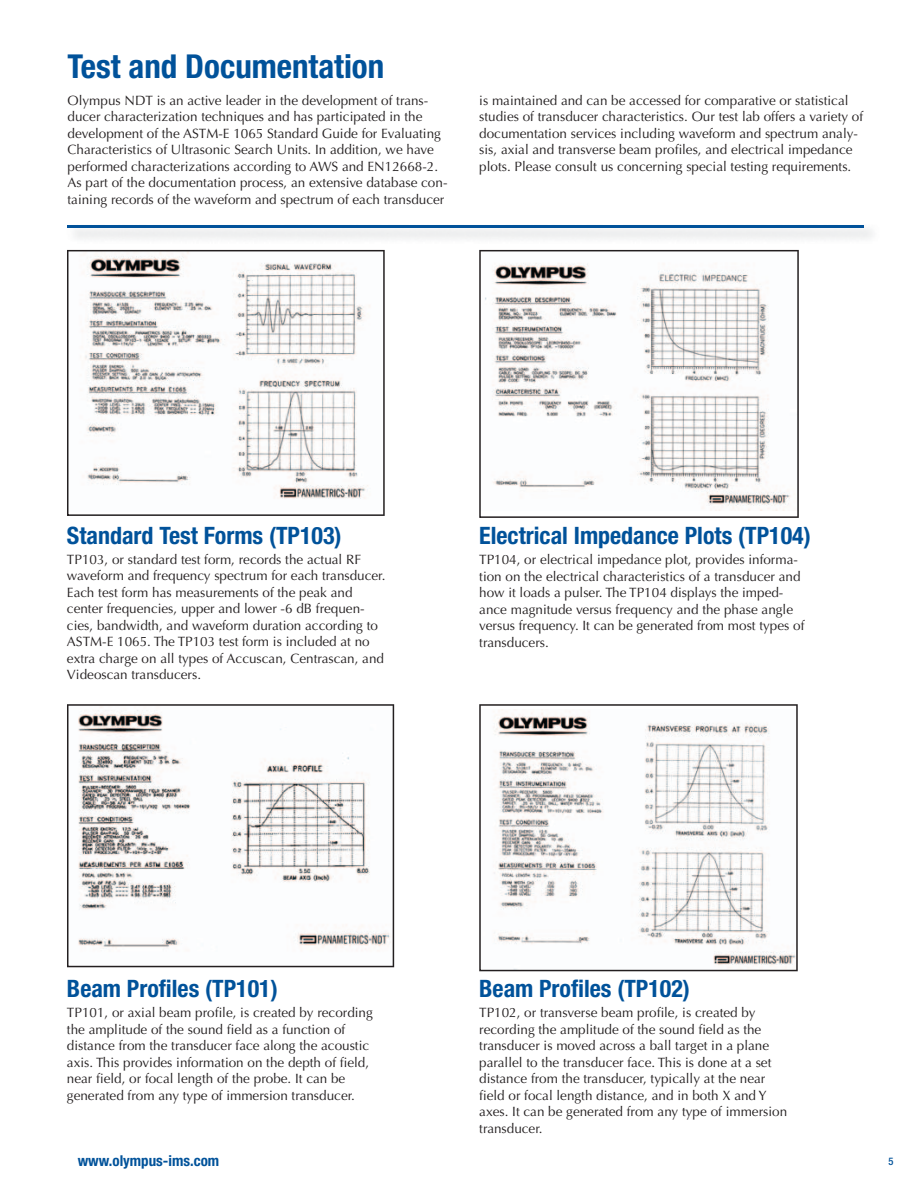
<style>
.page{position:relative;width:918px;height:1188px;background:#fff}
.page>*{position:absolute;margin:0;border:0;box-sizing:border-box;transform-origin:0 0}
.t1{font:700 condensed 33px "Helvetica Neue LT Std";color:#01529a}
.t2{font:700 condensed 24px "Helvetica Neue LT Std";color:#01529a}
.t3{font:700 condensed 15px "Helvetica Neue LT Std";color:#01529a}
.t4{font:13.5px/16.5px "Optima LT Std";color:#231f20}
.t5{font:500 condensed 10.5px "Helvetica Neue LT Std";color:#01529a}
</style>
<div class="page">
<svg style="left:479px;top:704px;width:319px;height:267px"></svg>
<svg style="left:67px;top:250px;width:318px;height:266px"></svg>
<svg style="left:479px;top:250px;width:320px;height:268px"></svg>
<svg style="left:67px;top:704px;width:327px;height:263px"></svg>
<div style="left:67px;top:225px;width:805px;height:14px;background:#f1f1f2"></div>
<hr style="left:68px;top:225px;width:796px;height:3px;background:#01529a">
<h1 class="t1" style="left:68px;top:46px;width:318px">Test and Documentation</h1>
<p class="t4" style="left:68px;top:92px;width:381px">Olympus NDT is an active leader in the development of trans&shy;ducer characterization techniques and has participated in the development of the ASTM-E 1065 Standard Guide for Evaluating Characteristics of Ultrasonic Search Units. In addition, we have performed characterizations according to AWS and EN12668-2.<br>As part of the documentation process, an extensive database con&shy;taining records of the waveform and spectrum of each transducer</p>
<p class="t4" style="left:479px;top:92px;width:385px">is maintained and can be accessed for comparative or statistical studies of transducer characteristics. Our test lab offers a variety of documentation services including waveform and spectrum analy&shy;sis, axial and transverse beam profiles, and electrical impedance plots. Please consult us concerning special testing requirements.</p>
<h2 class="t2" style="left:67px;top:521px;width:276px">Standard Test Forms (TP103)</h2>
<p class="t4" style="left:67px;top:551px;width:320px">TP103, or standard test form, records the actual RF waveform and frequency spectrum for each transducer.<br>Each test form has measurements of the peak and center frequencies, upper and lower -6 dB frequen&shy;cies, bandwidth, and waveform duration according to ASTM-E 1065. The TP103 test form is included at no extra charge on all types of Accuscan, Centrascan, and Videoscan transducers.</p>
<h2 class="t2" style="left:479px;top:521px;width:333px">Electrical Impedance Plots (TP104)</h2>
<p class="t4" style="left:479px;top:552px;width:327px">TP104, or electrical impedance plot, provides informa&shy;tion on the electrical characteristics of a transducer and how it loads a pulser. The TP104 displays the imped&shy;ance magnitude versus frequency and the phase angle versus frequency. It can be generated from most types of transducers.</p>
<h2 class="t2" style="left:67px;top:974px;width:212px">Beam Profiles (TP101)</h2>
<p class="t4" style="left:67px;top:1004px;width:307px">TP101, or axial beam profile, is created by recording the amplitude of the sound field as a function of distance from the transducer face along the acoustic axis. This provides information on the depth of field, near field, or focal length of the probe. It can be generated from any type of immersion transducer.</p>
<p class="t3" style="left:78px;top:1152px;width:143px">www.olympus-ims.com</p>
<h2 class="t2" style="left:479px;top:974px;width:212px">Beam Profiles (TP102)</h2>
<p class="t4" style="left:479px;top:1005px;width:309px">TP102, or transverse beam profile, is created by recording the amplitude of the sound field as the transducer is moved across a ball target in a plane parallel to the transducer face. This is done at a set distance from the transducer, typically at the near field or focal length distance, and in both X and Y axes. It can be generated from any type of immersion transducer.</p>
<p class="t5" style="left:888px;top:1155px;width:7px">5</p>
</div>
